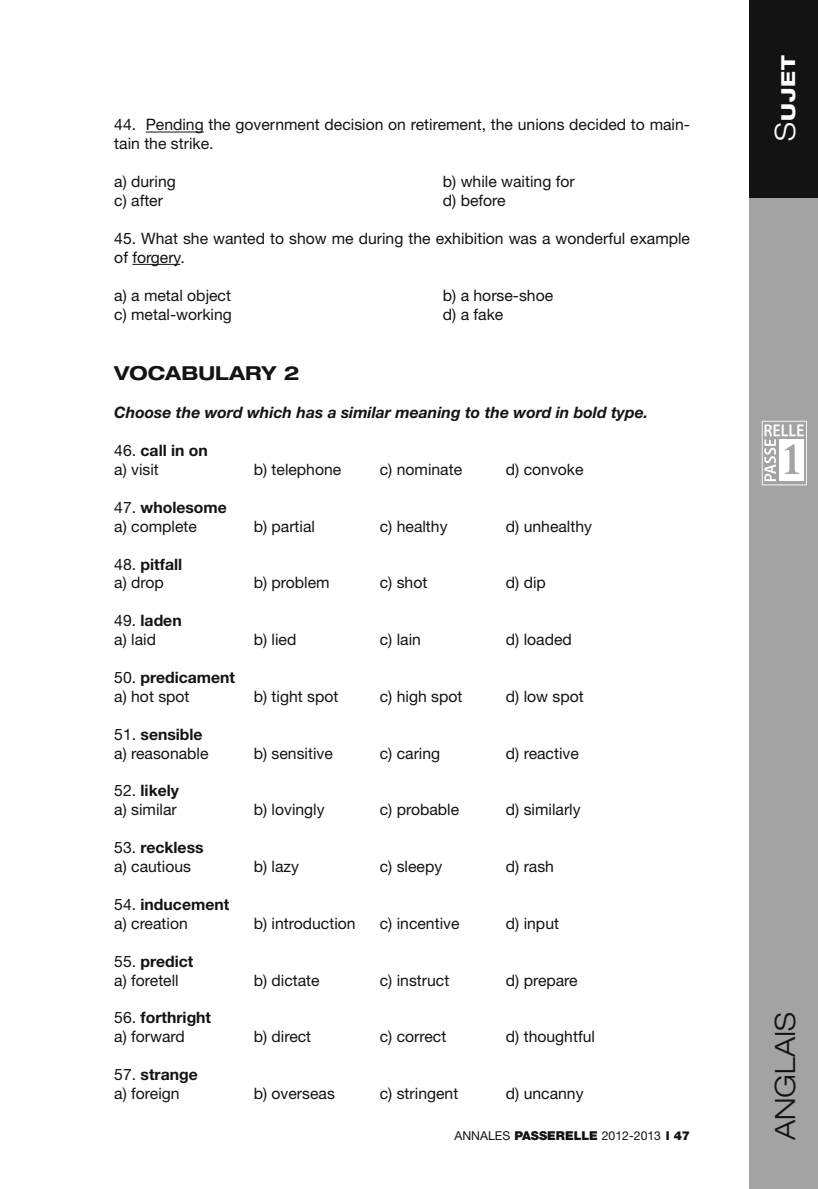
<style>
.page{position:relative;width:818px;height:1189px;background:#fff}
.page>*{position:absolute;margin:0;border:0;box-sizing:border-box;transform-origin:0 0}
.t1{font:300 expanded 28px "Helvetica Neue";color:#131313}
.t2{font:700 expanded 19.25px "Helvetica Neue";color:#131313}
.t3{font:800 expanded 19.25px "Helvetica Neue";color:#fff}
.t4{font:15.75px/18.9px "Helvetica Neue";color:#131313}
.t5{font:italic 700 15.75px "Helvetica Neue";color:#131313}
.t6{font:12.25px "Helvetica Neue";color:#131313}
.s1{font-weight:700}
.s2{font-weight:900}
.s3{font-weight:300;font-size:28px}
</style>
<div class="page">
<div style="left:749px;top:0;width:68px;height:1188px;background:#a3a3a3"></div>
<div style="left:749px;top:0;width:68px;height:197px;background:#131313"></div>
<svg style="left:761px;top:421px;width:45px;height:64px"></svg>
<hr style="left:146px;top:132px;width:58px;height:1px;background:#131313">
<hr style="left:132px;top:264px;width:48px;height:1px;background:#131313">
<p class="t4" style="left:114px;top:115px;width:577px">44. Pending the government decision on retirement, the unions decided to main&shy;tain the strike.</p>
<p class="t4" style="left:114px;top:172px;width:63px">a) during</p>
<p class="t4" style="left:443px;top:172px;width:133px">b) while waiting for</p>
<p class="t4" style="left:114px;top:191px;width:50px">c) after</p>
<p class="t4" style="left:443px;top:191px;width:64px">d) before</p>
<p class="t4" style="left:114px;top:229px;width:577px">45. What she wanted to show me during the exhibition was a wonderful example of forgery.</p>
<p class="t4" style="left:114px;top:285px;width:118px">a) a metal object</p>
<p class="t4" style="left:443px;top:285px;width:112px">b) a horse-shoe</p>
<p class="t4" style="left:114px;top:304px;width:119px">c) metal-working</p>
<p class="t4" style="left:443px;top:304px;width:62px">d) a fake</p>
<p class="t2" style="left:114px;top:361px;width:187px">VOCABULARY 2</p>
<p class="t5" style="left:114px;top:403px;width:535px">Choose the word which has a similar meaning to the word in bold type.</p>
<p class="t4" style="left:114px;top:441px;width:95px">46. <span class="s1">call in on </span>a) visit</p>
<p class="t4" style="left:254px;top:460px;width:89px">b) telephone</p>
<p class="t4" style="left:380px;top:460px;width:84px">c) nominate</p>
<p class="t4" style="left:506px;top:460px;width:79px">d) convoke</p>
<p class="t4" style="left:114px;top:497px;width:114px">47. <span class="s1">wholesome </span>a) complete</p>
<p class="t4" style="left:114px;top:554px;width:69px">48. <span class="s1">pitfall </span>a) drop</p>
<p class="t4" style="left:114px;top:611px;width:69px">49. <span class="s1">laden </span>a) laid</p>
<p class="t4" style="left:114px;top:667px;width:122px">50. <span class="s1">predicament </span>a) hot spot</p>
<p class="t4" style="left:114px;top:724px;width:96px">51. <span class="s1">sensible </span>a) reasonable</p>
<p class="t4" style="left:114px;top:781px;width:66px">52. <span class="s1">likely </span>a) similar</p>
<p class="t4" style="left:114px;top:838px;width:91px">53. <span class="s1">reckless </span>a) cautious</p>
<p class="t4" style="left:114px;top:894px;width:116px">54. <span class="s1">inducement </span>a) creation</p>
<p class="t4" style="left:114px;top:951px;width:81px">55. <span class="s1">predict </span>a) foretell</p>
<p class="t4" style="left:114px;top:1008px;width:98px">56. <span class="s1">forthright </span>a) forward</p>
<p class="t4" style="left:114px;top:1064px;width:85px">57. <span class="s1">strange </span>a) foreign</p>
<p class="t4" style="left:254px;top:516px;width:63px">b) partial</p>
<p class="t4" style="left:380px;top:516px;width:69px">c) healthy</p>
<p class="t4" style="left:506px;top:516px;width:88px">d) unhealthy</p>
<p class="t4" style="left:254px;top:573px;width:77px">b) problem</p>
<p class="t4" style="left:380px;top:573px;width:49px">c) shot</p>
<p class="t4" style="left:506px;top:573px;width:41px">d) dip</p>
<p class="t4" style="left:254px;top:630px;width:44px">b) lied</p>
<p class="t4" style="left:380px;top:630px;width:43px">c) lain</p>
<p class="t4" style="left:506px;top:630px;width:67px">d) loaded</p>
<p class="t4" style="left:254px;top:686px;width:86px">b) tight spot</p>
<p class="t4" style="left:380px;top:686px;width:84px">c) high spot</p>
<p class="t4" style="left:506px;top:686px;width:79px">d) low spot</p>
<p class="t4" style="left:254px;top:743px;width:81px">b) sensitive</p>
<p class="t4" style="left:380px;top:743px;width:62px">c) caring</p>
<p class="t4" style="left:506px;top:743px;width:74px">d) reactive</p>
<p class="t4" style="left:254px;top:800px;width:72px">b) lovingly</p>
<p class="t4" style="left:380px;top:800px;width:81px">c) probable</p>
<p class="t4" style="left:506px;top:800px;width:76px">d) similarly</p>
<p class="t4" style="left:254px;top:856px;width:47px">b) lazy</p>
<p class="t4" style="left:380px;top:856px;width:64px">c) sleepy</p>
<p class="t4" style="left:506px;top:856px;width:50px">d) rash</p>
<p class="t4" style="left:254px;top:913px;width:103px">b) introduction</p>
<p class="t4" style="left:380px;top:913px;width:81px">c) incentive</p>
<p class="t4" style="left:506px;top:913px;width:55px">d) input</p>
<p class="t4" style="left:254px;top:970px;width:67px">b) dictate</p>
<p class="t4" style="left:380px;top:970px;width:71px">c) instruct</p>
<p class="t4" style="left:506px;top:970px;width:73px">d) prepare</p>
<p class="t4" style="left:254px;top:1027px;width:59px">b) direct</p>
<p class="t4" style="left:380px;top:1027px;width:68px">c) correct</p>
<p class="t4" style="left:506px;top:1027px;width:90px">d) thoughtful</p>
<p class="t4" style="left:254px;top:1083px;width:83px">b) overseas</p>
<p class="t4" style="left:380px;top:1083px;width:80px">c) stringent</p>
<p class="t4" style="left:506px;top:1083px;width:79px">d) uncanny</p>
<p class="t6" style="left:454px;top:1128px;width:237px">ANNALES <span class="s2">PASSERELLE</span> 2012-2013 <span class="s2">l 47</span></p>
<p class="t3" style="left:776px;top:141px;width:87px;rotate:-90deg"><span class="s3">S</span>ujet</p>
<h1 class="t1" style="left:768px;top:1140px;width:129px;rotate:-90deg">anglais</h1>
</div>
